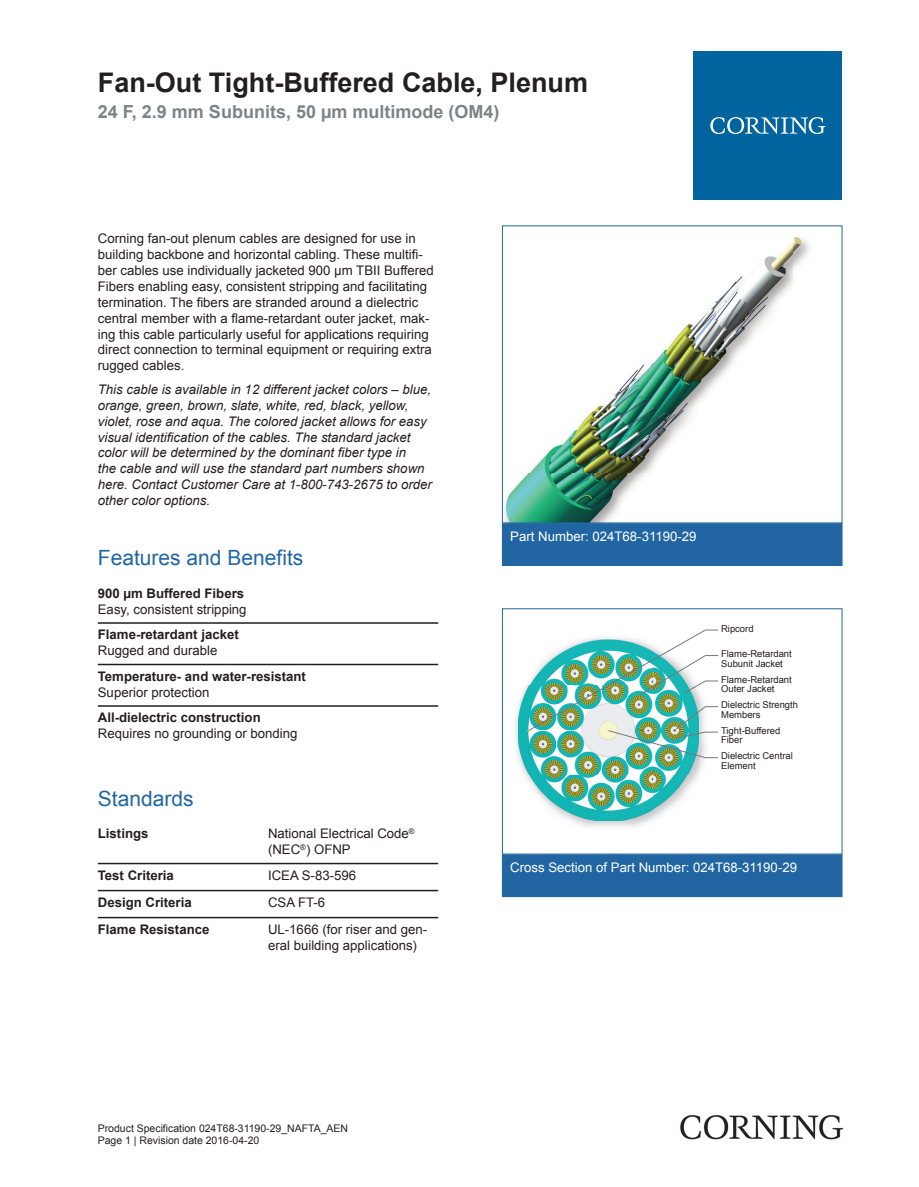
<style>
.page{position:relative;width:919px;height:1187px;background:#fff}
.page>*{position:absolute;margin:0;border:0;box-sizing:border-box;transform-origin:0 0}
.t1{font:700 27px "Arial";color:#231f20}
.t2{font:21px "Arial";color:#2166a2}
.t3{font:700 18px "Arial";color:#808285}
.t4{font:13.2px/15.9px "Arial";color:#231f20}
.t5{font:italic 13.2px/15.9px "Arial";color:#231f20}
.t6{font:700 13.2px "Arial";color:#231f20}
.t7{font:13.2px "Arial";color:#fff}
.t8{font:10.5px/12.6px "Arial";color:#231f20}
.t9{font:9.45px/9.4px "Arial";color:#231f20}
.s1{font-style:normal}
</style>
<div class="page">
<img style="left:504px;top:237px;width:306px;height:284px">
<div style="left:502px;top:225px;width:340px;height:298px;border:1px solid #2166a2"></div>
<div style="left:502px;top:523px;width:340px;height:42px;background:#2166a2"></div>
<div style="left:502px;top:523px;width:340px;height:43px;border:1px solid #2166a2"></div>
<img style="left:515px;top:708px;width:196px;height:119px">
<img style="left:518px;top:685px;width:180px;height:135px">
<svg style="left:528px;top:629px;width:190px;height:129px"></svg>
<div style="left:502px;top:608px;width:340px;height:246px;border:1px solid #2166a2"></div>
<div style="left:502px;top:854px;width:340px;height:42px;background:#2166a2"></div>
<div style="left:502px;top:854px;width:340px;height:42px;border:1px solid #2166a2"></div>
<hr style="left:98px;top:622px;width:340px;height:1px;background:#231f20">
<hr style="left:98px;top:663px;width:340px;height:2px;background:#231f20">
<hr style="left:98px;top:705px;width:340px;height:1px;background:#231f20">
<hr style="left:98px;top:862px;width:170px;height:2px;background:#231f20">
<hr style="left:268px;top:862px;width:170px;height:2px;background:#231f20">
<hr style="left:98px;top:889px;width:170px;height:2px;background:#231f20">
<hr style="left:268px;top:889px;width:170px;height:2px;background:#231f20">
<hr style="left:98px;top:916px;width:170px;height:2px;background:#231f20">
<hr style="left:268px;top:916px;width:170px;height:2px;background:#231f20">
<div style="left:693px;top:51px;width:149px;height:149px;background:#00649e"></div>
<svg style="left:710px;top:117px;width:115px;height:17px"></svg>
<img style="left:680px;top:1115px;width:162px;height:24px">
<h1 class="t1" style="left:98px;top:64px;width:492px">Fan-Out Tight-Buffered Cable, Plenum</h1>
<h3 class="t3" style="left:98px;top:100px;width:403px">24 F, 2.9 mm Subunits, 50 µm multimode (OM4)</h3>
<p class="t4" style="left:98px;top:231px;width:337px">Corning fan -out plenum cables are designed for use in building backbone and horizontal cabling. These multifi&shy;ber cables use individually jacketed 900 μm TBII Buffered Fibers enabling easy, consistent stripping and facilitating termination. The fibers are stranded around a dielectric central member with a flame -retardant outer jacket, mak&shy;ing this cable particularly useful for applications requiring direct connection to terminal equipment or requiring extra rugged cables.</p>
<p class="t5" style="left:98px;top:381px;width:335px">This cable is available in 12 different jacket colors – blue, orange, green, brown, slate, white, red, black, yellow, violet, rose and aqua. The colored jacket allows for easy visual identification of the cables. The standard jacket color will be determined by the dominant fiber type in<br>the cable and will use the standard part numbers shown here. Contact Customer Care at 1 <span class="s1">-</span>800 <span class="s1">-</span>743 <span class="s1">-</span>2675 to order other color options.</p>
<h2 class="t2" style="left:98px;top:544px;width:207px">Features and Benefits</h2>
<p class="t6" style="left:98px;top:584px;width:148px">900 µm Buffered Fibers</p>
<p class="t4" style="left:98px;top:601px;width:150px">Easy, consistent stripping</p>
<p class="t6" style="left:98px;top:625px;width:142px">Flame-retardant jacket</p>
<p class="t4" style="left:98px;top:642px;width:121px">Rugged and durable</p>
<p class="t6" style="left:98px;top:667px;width:210px">Temperature- and water-resistant</p>
<p class="t4" style="left:98px;top:684px;width:113px">Superior protection</p>
<p class="t6" style="left:98px;top:708px;width:164px">All-dielectric construction</p>
<p class="t4" style="left:98px;top:725px;width:201px">Requires no grounding or bonding</p>
<h2 class="t2" style="left:98px;top:784px;width:97px">Standards</h2>
<p class="t6" style="left:98px;top:824px;width:52px">Listings</p>
<p class="t4" style="left:268px;top:825px;width:148px">National Electrical Code<sup>® </sup>(NEC<sup>®</sup>) OFNP</p>
<p class="t6" style="left:98px;top:866px;width:78px">Test Criteria</p>
<p class="t4" style="left:268px;top:867px;width:90px">ICEA S-83-596</p>
<p class="t6" style="left:98px;top:893px;width:95px">Design Criteria</p>
<p class="t4" style="left:268px;top:894px;width:59px">CSA FT-6</p>
<p class="t6" style="left:98px;top:920px;width:113px">Flame Resistance</p>
<p class="t4" style="left:268px;top:921px;width:161px">UL-1666 (for riser and gen&shy;eral building applications)</p>
<p class="t8" style="left:98px;top:1121px;width:252px">Product Specification 024T68-31190-29_NAFTA_AEN<br>Page 1 | Revision date 2016-04-20</p>
<p class="t7" style="left:510px;top:527px;width:188px">Part Number: 024T68-31190-29</p>
<p class="t9" style="left:721px;top:623px;width:34px">Ripcord</p>
<p class="t9" style="left:721px;top:649px;width:72px">Flame-Retardant<br>Subunit Jacket</p>
<p class="t9" style="left:721px;top:674px;width:72px">Flame-Retardant<br>Outer Jacket</p>
<p class="t9" style="left:721px;top:700px;width:78px">Dielectric Strength<br>Members</p>
<p class="t9" style="left:721px;top:725px;width:61px">Tight-Buffered<br>Fiber</p>
<p class="t9" style="left:721px;top:751px;width:73px">Dielectric Central<br>Element</p>
<p class="t7" style="left:510px;top:858px;width:288px">Cross Section of Part Number: 024T68-31190-29</p>
</div>
